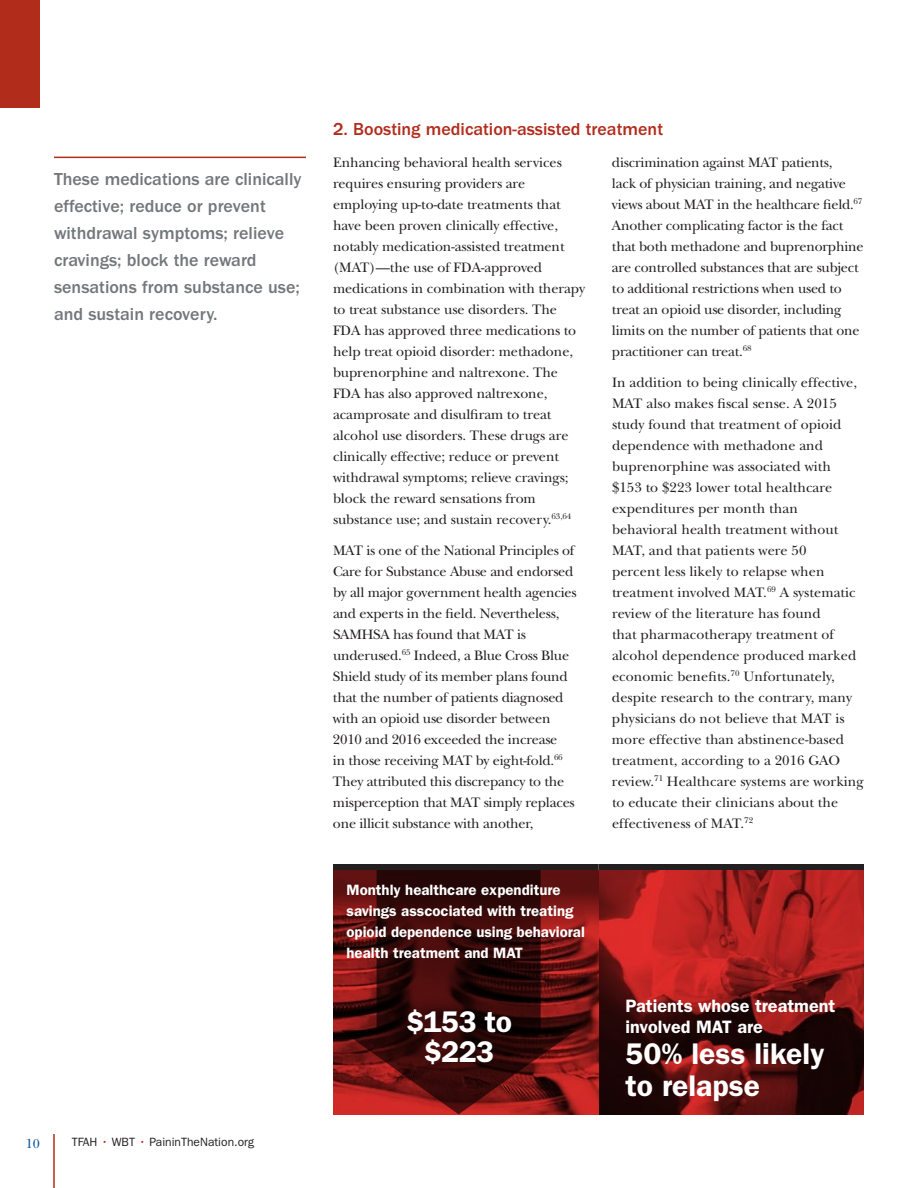
<style>
.page{position:relative;width:918px;height:1188px;background:#fff}
.page>*{position:absolute;margin:0;border:0;box-sizing:border-box;transform-origin:0 0}
.t1{font:600 30px/30px "Franklin Gothic LT";color:#fff;text-align:center}
.t2{font:500 18px/27px "Franklin Gothic LT";color:#72777a}
.t3{font:500 18px "Franklin Gothic LT";color:#b22c1c}
.t4{font:600 18px/21px "Franklin Gothic LT";color:#fff}
.t5{font:600 15px/21px "Franklin Gothic LT";color:#fff}
.t6{font:14.25px/21px "New Baskerville";letter-spacing:-.005em;color:#231f20}
.t7{font:13.5px "New Baskerville";color:#00529c}
.t8{font:12px "Franklin Gothic LT";color:#231f20}
.s1{color:#b22c1c}
</style>
<div class="page">
<hr style="left:53px;top:1134px;width:2px;height:54px;background:#b22c1c">
<div style="left:0;top:0;width:40px;height:108px;background:#b22c1c"></div>
<img style="left:333px;top:870px;width:531px;height:244px">
<hr style="left:54px;top:157px;width:252px;height:1px;background:#b22c1c">
<svg style="left:333px;top:870px;width:265px;height:55px;background:#731614"></svg>
<svg style="left:341px;top:870px;width:235px;height:244px;background:#4d0e0d"></svg>
<div style="left:333px;top:864px;width:265px;height:6px;background:#231f20"></div>
<div style="left:598px;top:864px;width:266px;height:6px;background:#231f20"></div>
<p class="t2" style="left:54px;top:166px;width:249px">These medications are clinically effective; reduce or prevent withdrawal symptoms; relieve cravings; block the reward sensations from substance use; and sustain recovery.</p>
<p class="t7" style="left:26px;top:1135px;width:16px">10</p>
<p class="t8" style="left:72px;top:1135px;width:184px">TFAH <span class="s1">•</span> WBT <span class="s1">•</span> PaininTheNation.org</p>
<p class="t3" style="left:333px;top:119px;width:332px">2. Boosting medication-assisted treatment</p>
<p class="t6" style="left:333px;top:151px;width:254px">Enhancing behavioral health services requires ensuring providers are employing up-to-date treatments that have been proven clinically effective, notably medication-assisted treatment (MAT)—the use of FDA-approved medications in combination with therapy to treat substance use disorders. The FDA has approved three medications to help treat opioid disorder: methadone, buprenorphine and naltrexone. The FDA has also approved naltrexone, acamprosate and disulfiram to treat alcohol use disorders. These drugs are clinically effective; reduce or prevent withdrawal symptoms; relieve cravings; block the reward sensations from substance use; and sustain recovery.<sup>63,64</sup></p>
<p class="t6" style="left:333px;top:540px;width:245px">MAT is one of the National Principles of Care for Substance Abuse and endorsed by all major government health agencies and experts in the field. Nevertheless, SAMHSA has found that MAT is underused.<sup>65</sup> Indeed, a Blue Cross Blue Shield study of its member plans found that the number of patients diagnosed with an opioid use disorder between 2010 and 2016 exceeded the increase<br>in those receiving MAT by eight-fold.<sup>66<br></sup>They attributed this discrepancy to the misperception that MAT simply replaces one illicit substance with another,</p>
<p class="t6" style="left:612px;top:151px;width:253px">discrimination against MAT patients,<br>lack of physician training, and negative views about MAT in the healthcare field.<sup>67<br></sup>Another complicating factor is the fact that both methadone and buprenorphine are controlled substances that are subject to additional restrictions when used to treat an opioid use disorder, including limits on the number of patients that one practitioner can treat.<sup>68</sup></p>
<p class="t6" style="left:612px;top:372px;width:253px">In addition to being clinically effective, MAT also makes fiscal sense. A 2015 study found that treatment of opioid dependence with methadone and buprenorphine was associated with $153 to $223 lower total healthcare expenditures per month than behavioral health treatment without MAT, and that patients were 50<br>percent less likely to relapse when treatment involved MAT.<sup>69</sup> A systematic review of the literature has found<br>that pharmacotherapy treatment of alcohol dependence produced marked economic benefits.<sup>70</sup> Unfortunately, despite research to the contrary, many physicians do not believe that MAT is more effective than abstinence-based treatment, according to a 2016 GAO review.<sup>71</sup> Healthcare systems are working to educate their clinicians about the effectiveness of MAT.<sup>72</sup></p>
<p class="t5" style="left:346px;top:880px;width:240px">Monthly healthcare expenditure savings asscociated with treating opioid dependence using behavioral health treatment and MAT</p>
<h1 class="t1" style="left:406px;top:1007px;width:107px">$153 to $223</h1>
<p class="t4" style="left:626px;top:995px;width:211px">Patients whose treatment involved MAT are</p>
<h1 class="t1" style="left:626px;top:1038px;width:201px;line-height:31.5px;text-align:left">50% less likely to relapse</h1>
</div>
